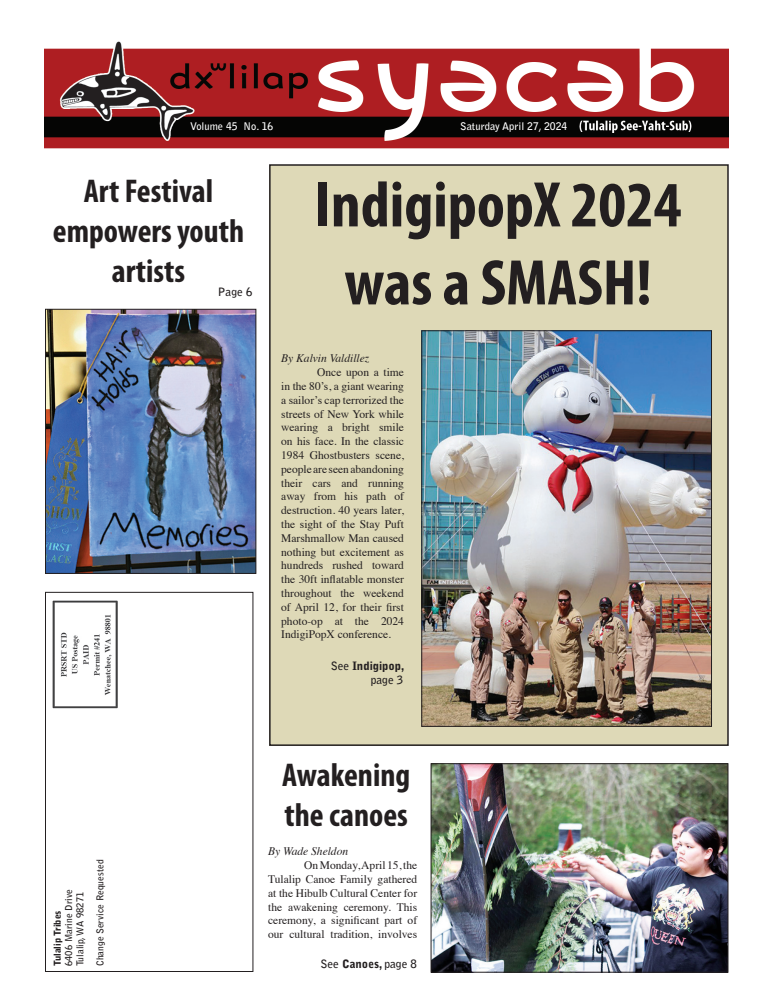
<style>
.page{position:relative;width:774px;height:1008px;background:#fff}
.page>*{position:absolute;margin:0;border:0;box-sizing:border-box;transform-origin:0 0}
.t1{font:700 condensed 65px/78px "Myriad Pro";color:#231f20;text-align:center}
.t2{font:700 condensed 33px/39.6px "Myriad Pro";color:#231f20;text-align:center}
.t3{font:11.5px/13.8px "Times";color:#231f20;text-align:justify}
.t4{font:italic 11.5px "Times";color:#231f20}
.t5{font:700 11.5px "Bell Gothic Std";color:#231f20}
.t6{font:900 11.5px/13.8px "Bell Gothic Std";color:#231f20;text-align:right}
.t7{font:700 10.5px "Bell Gothic Std";color:#fff}
.t8{font:700 9.5px/11.4px "Bell Gothic Std";color:#231f20}
.t9{font:900 9.5px "Bell Gothic Std";color:#231f20}
.s1{font-weight:700}
.s2{font-weight:900}
</style>
<div class="page">
<div style="left:270px;top:165px;width:458px;height:581px;background:#ded9b7"></div>
<img style="left:44px;top:41px;width:685px;height:108px">
<div style="left:45px;top:592px;width:208px;height:380px;border:1px solid #231f20"></div>
<img style="left:52px;top:600px;width:66px;height:109px">
<img style="left:433px;top:765px;width:293px;height:206px">
<div style="left:431px;top:763px;width:297px;height:210px;border:1px solid #231f20"></div>
<img style="left:47px;top:311px;width:207px;height:261px">
<div style="left:45px;top:309px;width:211px;height:265px;border:1px solid #231f20"></div>
<div style="left:269px;top:164px;width:460px;height:582px;border:2px solid #231f20"></div>
<img style="left:423px;top:332px;width:287px;height:393px">
<div style="left:421px;top:330px;width:291px;height:397px;border:1px solid #231f20"></div>
<p class="t7" style="left:190px;top:120px;width:85px">Volume 45 No. 16</p>
<p class="t7" style="left:460px;top:120px;width:109px">Saturday April 27, 2024</p>
<h2 class="t2" style="left:53px;top:171px;width:193px">Art Festival empowers youth artists</h2>
<p class="t5" style="left:218px;top:285px;width:36px">Page 6</p>
<h1 class="t1" style="left:315px;top:164px;width:368px">IndigipopX 2024 was a SMASH!</h1>
<p class="t4" style="left:281px;top:349px;width:90px">By Kalvin Valdillez</p>
<p class="t3" style="left:281px;top:365px;width:124px;text-indent:36px">Once upon a time in the 80’s, a giant wearing a sailor’s cap terrorized the streets of New York while wearing a bright smile on his face. In the classic 1984 Ghostbusters scene, people are seen abandoning their cars and running away from his path of destruction. 40 years later, the sight of the Stay Puft Marshmallow Man caused nothing but excitement as hundreds rushed toward the 30ft inflatable monster throughout the weekend of April 12, for their first photo-op at the 2024<br>IndigiPopX conference.</p>
<p class="t6" style="left:331px;top:659px;width:75px"><span class="s1">See</span> Indigipop, <span class="s1">page 3</span></p>
<p class="t8" style="left:63px;top:966px;width:79px;rotate:-90deg">6406 Marine Drive<br>Tulalip, WA 98271</p>
<p class="t9" style="left:52px;top:966px;width:57px;rotate:-90deg">Tulalip Tribes</p>
<p class="t8" style="left:94px;top:966px;width:108px;rotate:-90deg">Change Service Requested</p>
<h2 class="t2" style="left:282px;top:755px;width:130px;text-align:left">Awakening the canoes</h2>
<p class="t4" style="left:268px;top:841px;width:82px">By Wade Sheldon</p>
<p class="t3" style="left:268px;top:857px;width:151px;text-indent:36px">On Monday, April 15, the Tulalip Canoe Family gathered at the Hibulb Cultural Center for the awakening ceremony. This ceremony, a significant part of our cultural tradition, involves</p>
<p class="t5" style="left:320px;top:957px;width:98px">See <span class="s2">Canoes,</span> page 8</p>
</div>
